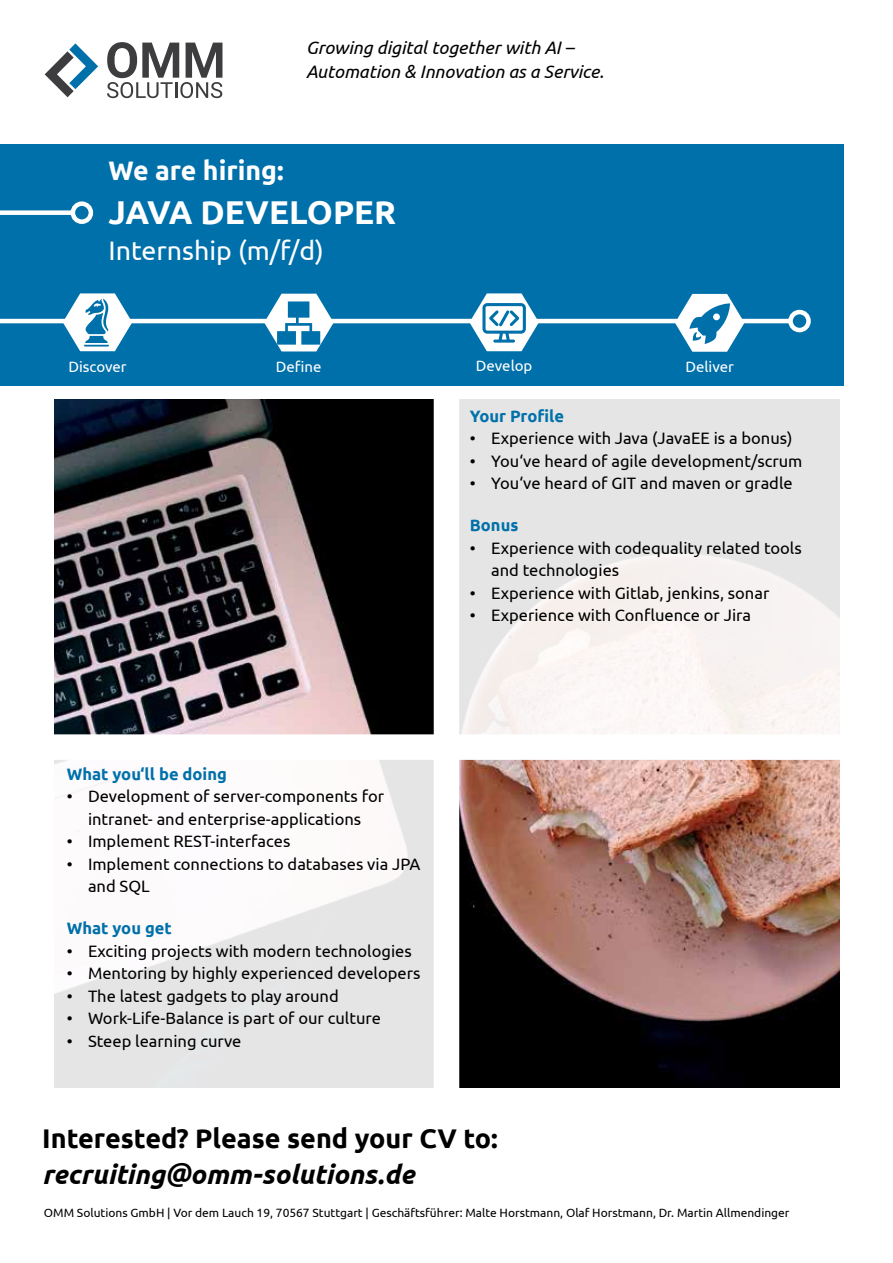
<style>
.page{position:relative;width:893px;height:1263px;background:#fff}
.page>*{position:absolute;margin:0;border:0;box-sizing:border-box;transform-origin:0 0}
.t1{font:700 33px "Ubuntu";color:#fff}
.t2{font:700 27px "Ubuntu";color:#000}
.t3{font:italic 700 27px "Ubuntu";color:#000}
.t4{font:26.7px "Ubuntu";color:#fff}
.t5{font:700 26.7px "Ubuntu";color:#fff}
.t6{font:italic 18px/24px "Ubuntu";color:#000}
.t7{font:16.5px/22.5px "Ubuntu";color:#000}
.t8{font:700 16.5px "Ubuntu";color:#0070aa}
.t9{font:15px "Ubuntu";color:#fff}
.t10{font:12px "Ubuntu";color:#000}
</style>
<div class="page">
<img style="left:55px;top:400px;width:784px;height:688px">
<svg style="left:459px;top:399px;width:381px;height:335px;fill:#e5e5e5"></svg>
<svg style="left:54px;top:760px;width:380px;height:328px;fill:#e5e8e9"></svg>
<div style="left:36px;top:734px;width:812px;height:26px;background:#fff"></div>
<div style="left:434px;top:393px;width:25px;height:708px;background:#fff"></div>
<svg style="left:45px;top:43px;width:53px;height:54px"></svg>
<svg style="left:107px;top:42px;width:115px;height:56px"></svg>
<div style="left:0;top:144px;width:843px;height:241px;background:#0070aa"></div>
<div style="left:0;top:210px;width:73px;height:5px;background:#fff"></div>
<div style="left:71px;top:201px;width:22px;height:23px;border:4px solid #fff;border-radius:50%"></div>
<hr style="left:0;top:319px;width:790px;height:4px;background:#fff">
<div style="left:788px;top:310px;width:23px;height:22px;border:4px solid #fff;border-radius:50%"></div>
<svg style="left:469px;top:293px;width:70px;height:58px"></svg>
<svg style="left:264px;top:294px;width:70px;height:57px"></svg>
<svg style="left:675px;top:294px;width:69px;height:58px"></svg>
<svg style="left:63px;top:293px;width:69px;height:58px"></svg>
<p class="t6" style="left:306px;top:35px;width:299px">Growing digital together with AI –<br>Automation &amp; Innovation as a Service.</p>
<h3 class="t5" style="left:109px;top:154px;width:176px">We are hiring:</h3>
<h1 class="t1" style="left:109px;top:192px;width:289px">JAVA DEVELOPER</h1>
<h3 class="t4" style="left:109px;top:234px;width:217px">Internship (m/f/d)</h3>
<p class="t9" style="left:68px;top:357px;width:60px">Discover</p>
<p class="t9" style="left:276px;top:357px;width:47px">Define</p>
<p class="t9" style="left:476px;top:357px;width:58px">Develop</p>
<p class="t9" style="left:685px;top:357px;width:50px">Deliver</p>
<p class="t8" style="left:470px;top:406px;width:96px">Your Profile</p>
<p class="t7" style="left:470px;top:427px;width:324px">• Experience with Java (JavaEE is a bonus)</p>
<p class="t7" style="left:470px;top:449px;width:334px">• You‘ve heard of agile development/scrum</p>
<p class="t7" style="left:470px;top:472px;width:324px">• You‘ve heard of GIT and maven or gradle</p>
<p class="t8" style="left:470px;top:515px;width:50px">Bonus</p>
<p class="t7" style="left:491px;top:536px;width:312px;text-indent:-21px">• Experience with codequality related tools and technologies</p>
<p class="t7" style="left:470px;top:581px;width:301px">• Experience with Gitlab, jenkins, sonar</p>
<p class="t7" style="left:470px;top:604px;width:283px">• Experience with Confluence or Jira</p>
<p class="t8" style="left:67px;top:764px;width:162px">What you‘ll be doing</p>
<p class="t7" style="left:67px;top:785px;width:319px;text-align:center">• Development of server-components for intranet- and enterprise-applications</p>
<p class="t7" style="left:67px;top:830px;width:225px">• Implement REST-interfaces</p>
<p class="t7" style="left:88px;top:852px;width:334px;text-indent:-21px">• Implement connections to databases via JPA and SQL</p>
<p class="t8" style="left:67px;top:918px;width:107px">What you get</p>
<p class="t7" style="left:67px;top:939px;width:346px">• Exciting projects with modern technologies</p>
<p class="t7" style="left:67px;top:962px;width:355px">• Mentoring by highly experienced developers</p>
<p class="t7" style="left:67px;top:984px;width:273px">• The latest gadgets to play around</p>
<p class="t7" style="left:67px;top:1007px;width:316px">• Work-Life-Balance is part of our culture</p>
<p class="t7" style="left:67px;top:1029px;width:176px">• Steep learning curve</p>
<h2 class="t2" style="left:42px;top:1121px;width:457px">Interested? Please send your CV to:</h2>
<h2 class="t3" style="left:42px;top:1157px;width:374px">recruiting@omm-solutions.de</h2>
<p class="t10" style="left:44px;top:1205px;width:747px">OMM Solutions GmbH | Vor dem Lauch 19, 70567 Stuttgart | Geschäftsführer: Malte Horstmann, Olaf Horstmann, Dr. Martin Allmendinger</p>
</div>
